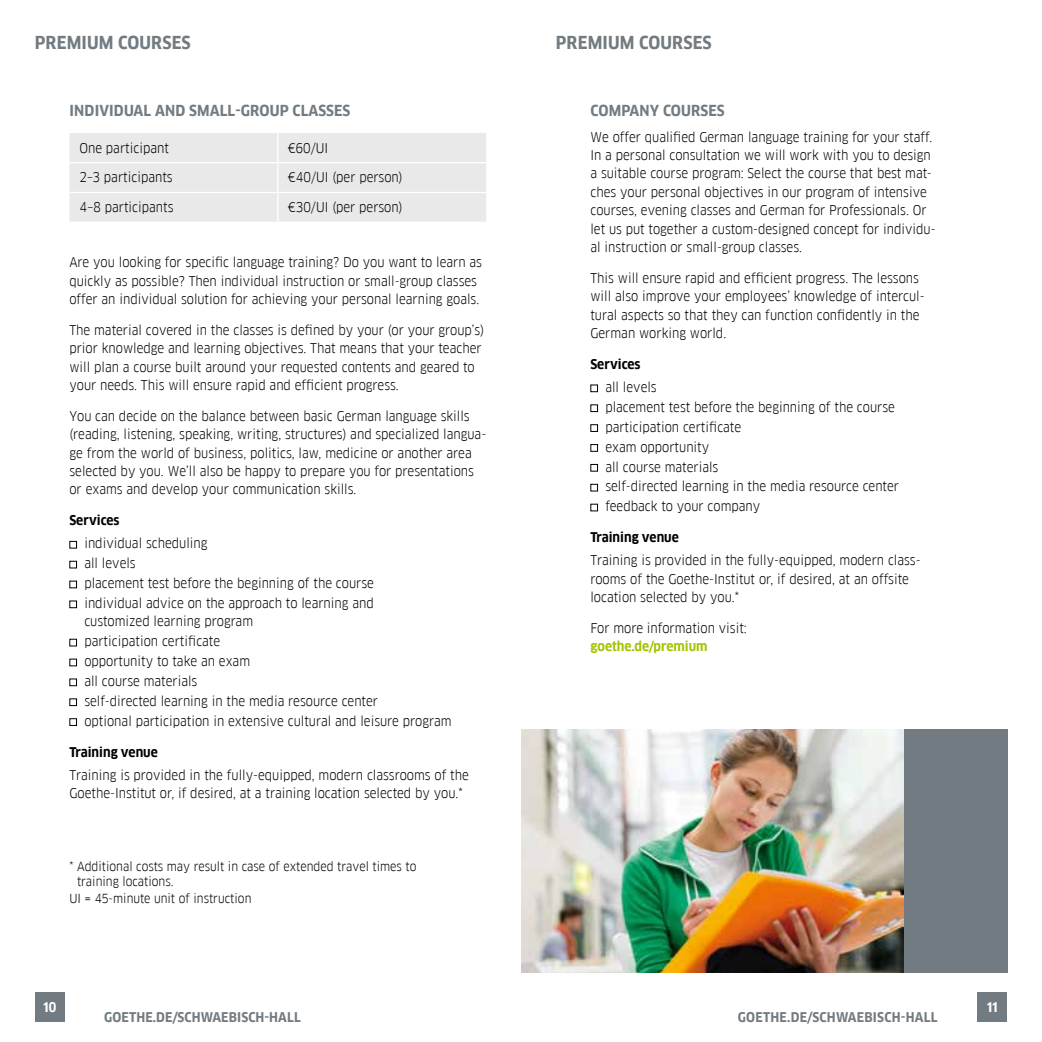
<style>
.page{position:relative;width:1042px;height:1042px;background:#fff}
.page>*{position:absolute;margin:0;border:0;box-sizing:border-box;transform-origin:0 0}
.t1{font:700 17.5px "Goethe FF Clan";letter-spacing:.01em;color:#727b81}
.t2{font:700 14.88px "Goethe FF Clan";letter-spacing:.01em;color:#727b81}
.t3{font:13.12px/18.4px "Goethe FF Clan";color:#000}
.t4{font:700 13.12px "Goethe FF Clan";letter-spacing:.01em;color:#727b81}
.t5{font:700 13.12px "Goethe FF Clan";color:#000}
.t6{font:700 13.12px "Goethe FF Clan";color:#a4c400}
.t7{font:700 13.12px "Goethe FF Clan";color:#fff}
.t8{font:12.25px/14.7px "Goethe FF Clan";color:#000}
</style>
<div class="page">
<div style="left:977px;top:992px;width:30px;height:30px;background:#727b81"></div>
<div style="left:35px;top:992px;width:29px;height:30px;background:#727b81"></div>
<div style="left:521px;top:729px;width:486px;height:243px;background:#727b81"></div>
<div style="left:69px;top:133px;width:417px;height:89px;background:#e9e9ea"></div>
<div style="left:69px;top:541px;width:8px;height:7px;border:1px solid #000"></div>
<div style="left:69px;top:561px;width:8px;height:7px;border:1px solid #000"></div>
<div style="left:69px;top:581px;width:8px;height:7px;border:1px solid #000"></div>
<div style="left:69px;top:600px;width:8px;height:8px;border:1px solid #000"></div>
<div style="left:69px;top:639px;width:8px;height:7px;border:1px solid #000"></div>
<div style="left:69px;top:659px;width:8px;height:7px;border:1px solid #000"></div>
<div style="left:69px;top:678px;width:8px;height:8px;border:1px solid #000"></div>
<div style="left:69px;top:698px;width:8px;height:8px;border:1px solid #000"></div>
<div style="left:69px;top:718px;width:8px;height:8px;border:1px solid #000"></div>
<div style="left:590px;top:385px;width:8px;height:7px;border:1px solid #000"></div>
<div style="left:590px;top:404px;width:8px;height:8px;border:1px solid #000"></div>
<div style="left:590px;top:424px;width:8px;height:8px;border:1px solid #000"></div>
<div style="left:590px;top:444px;width:8px;height:8px;border:1px solid #000"></div>
<div style="left:590px;top:464px;width:8px;height:7px;border:1px solid #000"></div>
<div style="left:590px;top:484px;width:8px;height:7px;border:1px solid #000"></div>
<div style="left:590px;top:504px;width:8px;height:7px;border:1px solid #000"></div>
<img style="left:521px;top:729px;width:382px;height:243px">
<h1 class="t1" style="left:35px;top:32px;width:138px">PREMI UM COURSES</h1>
<h1 class="t1" style="left:556px;top:32px;width:138px">PREMI UM COURSES</h1>
<p class="t2" style="left:70px;top:102px;width:282px">INDIVIDUAL AND SMALL-GROUP CLASSES</p>
<p class="t3" style="left:79px;top:138px;width:91px">One participant</p>
<p class="t3" style="left:288px;top:138px;width:42px">€60/UI</p>
<p class="t3" style="left:79px;top:168px;width:95px">2–3 participants</p>
<p class="t3" style="left:288px;top:168px;width:116px">€40/UI (per person)</p>
<p class="t3" style="left:79px;top:198px;width:96px">4–8 participants</p>
<p class="t3" style="left:288px;top:198px;width:116px">€30/UI (per person)</p>
<p class="t3" style="left:69px;top:253px;width:414px">Are you looking for specific language training? Do you want to learn as quickly as possible? Then individual instruction or small-group classes offer an individual solution for achieving your personal learning goals.</p>
<p class="t3" style="left:69px;top:321px;width:416px">The material covered in the classes is defined by your (or your group’s) prior knowledge and learning objectives. That means that your teacher will plan a course built around your requested contents and geared to your needs. This will ensure rapid and efficient progress.</p>
<p class="t3" style="left:69px;top:407px;width:418px">You can decide on the balance between basic German language skills (reading, listening, speaking, writing, structures) and specialized langua&shy;ge from the world of business, politics, law, medicine or another area selected by you. We’ll also be happy to prepare you for presentations or exams and develop your communication skills.</p>
<p class="t5" style="left:69px;top:513px;width:51px">SERVICES</p>
<p class="t3" style="left:84px;top:534px;width:291px;line-height:19.9px">individual scheduling<br>all levels<br>placement test before the beginning of the course individual advice on the approach to learning and</p>
<p class="t3" style="left:84px;top:611px;width:369px;line-height:19.9px">customized learning program<br>participation certificate<br>opportunity to take an exam<br>all course materials<br>self-directed learning in the media resource center<br>optional participation in extensive cultural and leisure program</p>
<p class="t5" style="left:69px;top:744px;width:90px">TRAINING VENUE</p>
<p class="t3" style="left:69px;top:766px;width:401px">Training is provided in the fully-equipped, modern classrooms of the<br>Goethe-Institut or, if desired, at a training location selected by you.*</p>
<p class="t8" style="left:77px;top:859px;width:341px;text-indent:-8px">* Additional costs may result in case of extended travel times to training locations.</p>
<p class="t8" style="left:69px;top:891px;width:183px">UI = 45-minute unit of instruction</p>
<p class="t2" style="left:590px;top:102px;width:30px">COMPANY</p>
<p class="t2" style="left:663px;top:102px;width:47px">COURSES</p>
<p class="t3" style="left:590px;top:128px;width:347px">We offer qualified German language training for your staff.<br>In a personal consultation we will work with you to design a suitable course program: Select the course that best mat&shy;ches your personal objectives in our program of intensive courses, evening classes and German for Professionals. Or let us put together a custom-designed concept for individu&shy;al instruction or small-group classes.</p>
<p class="t3" style="left:590px;top:269px;width:336px">This will ensure rapid and efficient progress. The lessons will also improve your employees’ knowledge of intercul&shy;tural aspects so that they can function confidently in the German working world.</p>
<p class="t5" style="left:590px;top:356px;width:51px">SERVICES</p>
<p class="t3" style="left:605px;top:377px;width:295px;line-height:19.9px">all levels<br>placement test before the beginning of the course participation certificate<br>exam opportunity<br>all course materials<br>self-directed learning in the media resource center feedback to your company</p>
<p class="t5" style="left:590px;top:529px;width:90px">TRAINING VENUE</p>
<p class="t3" style="left:590px;top:551px;width:332px">Training is provided in the fully-equipped, modern class&shy;rooms of the Goethe-Institut or, if desired, at an offsite location selected by you.*</p>
<p class="t3" style="left:590px;top:619px;width:158px">For more information visit:</p>
<p class="t6" style="left:590px;top:639px;width:119px">GOETHE.DE/PREMIUM</p>
<p class="t7" style="left:43px;top:1000px;width:15px">10</p>
<p class="t7" style="left:987px;top:1000px;width:13px">11</p>
<p class="t4" style="left:104px;top:1009px;width:198px">GOETHE.DE/SCHWAEBISCH-HALL</p>
<p class="t4" style="left:738px;top:1009px;width:201px">GOETHE.DE/SCHWAEBISCH-HALL</p>
</div>
